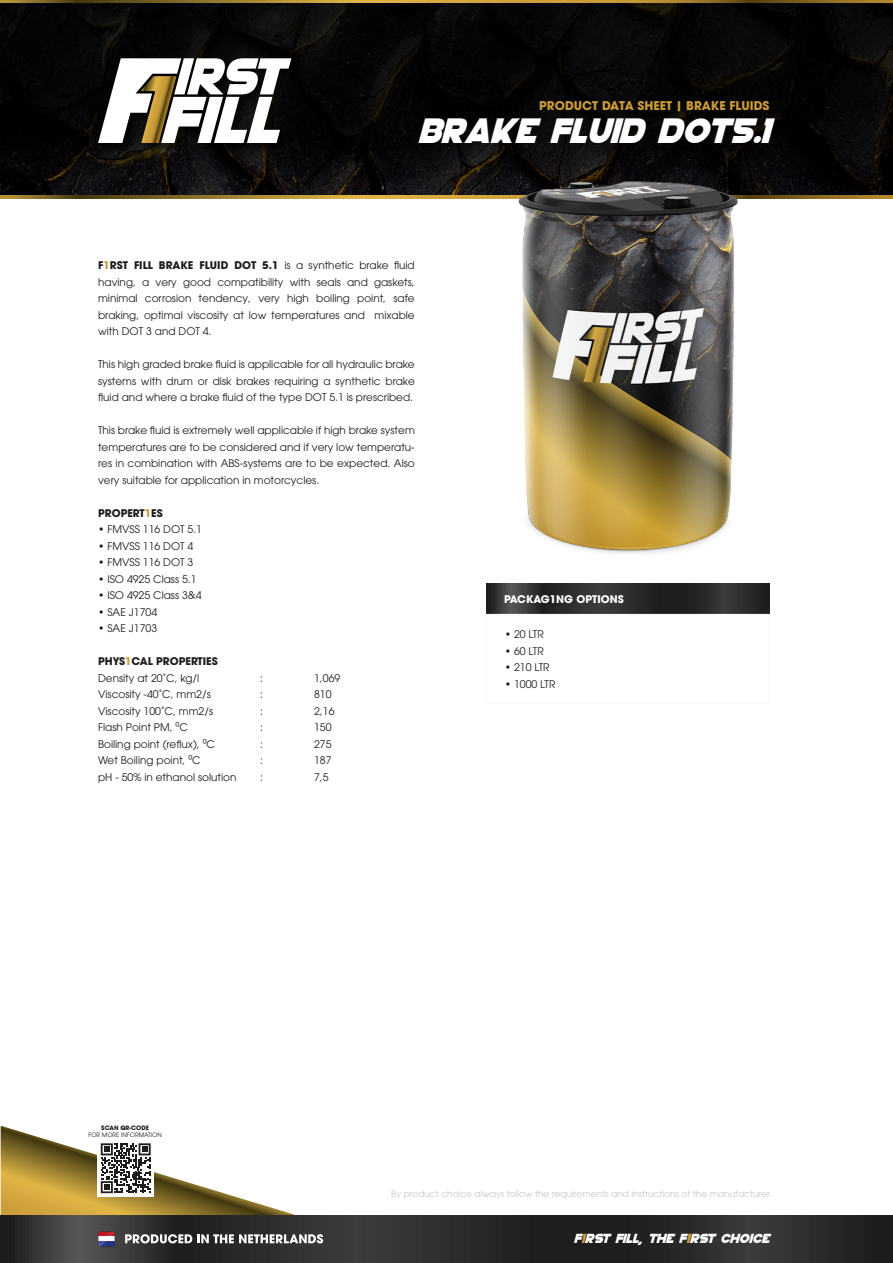
<style>
.page{position:relative;width:893px;height:1263px;background:#fff}
.page>*{position:absolute;margin:0;border:0;box-sizing:border-box;transform-origin:0 0}
.t1{font:italic 36px "Go Go Hack";color:#fff}
.t2{font:italic 13.5px "Go Go Hack";color:#fff}
.t3{font:700 12px "ITC Avant Garde Pro";color:#cb9b39}
.t4{font:10.5px/16.5px "ITC Avant Garde Pro";color:#1d1d1b;text-align:justify}
.t5{font:700 10.5px "ITC Avant Garde Pro";color:#fff}
.t6{font:700 10.5px "ITC Avant Garde Pro";color:#1d1d1b}
.t7{font:9px "ITC Avant Garde Pro";color:#c7c7c6}
.t8{font:6px "ITC Avant Garde Pro";color:#1d1d1b}
.t9{font:700 6px "ITC Avant Garde Pro";color:#1d1d1b}
.s1{font-weight:700}
.s2{font-weight:700;color:#cb9b39}
.s3{color:#cb9b39}
</style>
<div class="page">
<svg style="left:0;top:3px;width:893px;height:192px;background:#070606"></svg>
<svg style="left:0;top:0;width:893px;height:3px;background:#a4822f"></svg>
<svg style="left:1px;top:1126px;width:295px;height:89px"></svg>
<img style="left:96px;top:56px;width:208px;height:99px">
<svg style="left:98px;top:58px;width:193px;height:85px"></svg>
<svg style="left:0;top:1215px;width:893px;height:48px;background:#2e2d2c"></svg>
<svg style="left:0;top:195px;width:893px;height:3px;background:#9f802e"></svg>
<svg style="left:486px;top:603px;width:283px;height:11px;background:#302f2e"></svg>
<svg style="left:98px;top:1231px;width:17px;height:16px"></svg>
<svg style="left:125px;top:1234px;width:198px;height:9px"></svg>
<div style="left:97px;top:1140px;width:57px;height:56px;background:#fff"></div>
<svg style="left:101px;top:1143px;width:50px;height:50px"></svg>
<img style="left:451px;top:132px;width:353px;height:471px">
<p class="t3" style="left:539px;top:97px;width:232px">PRODUCT DATA SHEET | BRAKE FLUIDS</p>
<h1 class="t1" style="left:418px;top:107px;width:353px">BRAKE FLUID DOT5.1</h1>
<p class="t4" style="left:98px;top:257px;width:318px"><span class="s1">F</span><span class="s2">1</span><span class="s1">RST FILL BRAKE FLUID DOT 5.1</span> is a synthetic brake fluid having, a very good compatibility with seals and gaskets, minimal corrosion tendency, very high boiling point, safe braking, optimal viscosity at low temperatures and mixable with DOT 3 and DOT 4.</p>
<p class="t4" style="left:98px;top:356px;width:318px">This high graded brake fluid is applicable for all hydraulic brake systems with drum or disk brakes requiring a synthetic brake fluid and where a brake fluid of the type DOT 5.1 is prescribed.</p>
<p class="t4" style="left:98px;top:422px;width:318px">This brake fluid is extremely well applicable if high brake system temperatures are to be considered and if very low temperatu&shy;res in combination with ABS-systems are to be expected. Also very suitable for application in motorcycles.</p>
<p class="t6" style="left:98px;top:506px;width:66px">PROPERT<span class="s3">1</span>ES</p>
<p class="t4" style="left:98px;top:521px;width:105px">• FMVSS 116 DOT 5.1</p>
<p class="t4" style="left:98px;top:537px;width:97px">• FMVSS 116 DOT 4</p>
<p class="t4" style="left:98px;top:554px;width:97px">• FMVSS 116 DOT 3</p>
<p class="t4" style="left:98px;top:570px;width:100px">• ISO 4925 Class 5.1</p>
<p class="t4" style="left:98px;top:587px;width:105px">• ISO 4925 Class 3&amp;4</p>
<p class="t4" style="left:98px;top:603px;width:61px">• SAE J1704</p>
<p class="t4" style="left:98px;top:620px;width:61px">• SAE J1703</p>
<p class="t4" style="left:98px;top:653px;width:121px"><span class="s1">PHYS</span><span class="s2">1</span><span class="s1">CAL PROPERTIES<br></span>Density at 20˚C, kg/l</p>
<p class="t4" style="left:260px;top:669px;width:4px">:</p>
<p class="t4" style="left:314px;top:669px;width:28px">1,069</p>
<p class="t4" style="left:98px;top:686px;width:114px">Viscosity -40˚C, mm2/s</p>
<p class="t4" style="left:260px;top:686px;width:4px">:</p>
<p class="t4" style="left:314px;top:686px;width:19px">810</p>
<p class="t4" style="left:98px;top:702px;width:117px">Viscosity 100˚C, mm2/s</p>
<p class="t4" style="left:260px;top:702px;width:4px">:</p>
<p class="t4" style="left:314px;top:702px;width:22px">2,16</p>
<p class="t4" style="left:98px;top:719px;width:91px">Flash Point PM, 0C</p>
<p class="t4" style="left:260px;top:719px;width:4px">:</p>
<p class="t4" style="left:314px;top:719px;width:19px">150</p>
<p class="t4" style="left:98px;top:735px;width:118px">Boiling point (reflux), 0C</p>
<p class="t4" style="left:260px;top:735px;width:4px">:</p>
<p class="t4" style="left:314px;top:735px;width:19px">275</p>
<p class="t4" style="left:98px;top:752px;width:104px">Wet Boiling point, 0C</p>
<p class="t4" style="left:260px;top:752px;width:4px">:</p>
<p class="t4" style="left:314px;top:752px;width:19px">187</p>
<p class="t4" style="left:98px;top:768px;width:140px">pH - 50% in ethanol solution</p>
<p class="t4" style="left:260px;top:768px;width:4px">:</p>
<p class="t4" style="left:314px;top:768px;width:16px">7,5</p>
<p class="t5" style="left:504px;top:592px;width:121px">PACKAG1NG OPTIONS</p>
<p class="t4" style="left:505px;top:626px;width:41px">• 20 LTR</p>
<p class="t4" style="left:505px;top:642px;width:41px">• 60 LTR</p>
<p class="t4" style="left:505px;top:659px;width:46px">• 210 LTR</p>
<p class="t4" style="left:505px;top:675px;width:52px">• 1000 LTR</p>
<p class="t9" style="left:101px;top:1124px;width:49px">SCAN QR-CODE</p>
<p class="t8" style="left:88px;top:1131px;width:75px">FOR MORE INFORMATION</p>
<p class="t7" style="left:391px;top:1188px;width:382px">By product choice always follow the requirements and instructions of the manufacturer.</p>
<p class="t2" style="left:574px;top:1230px;width:197px">F<span class="s3">1</span>RST FILL, THE F<span class="s3">1</span>RST CHOICE</p>
</div>
